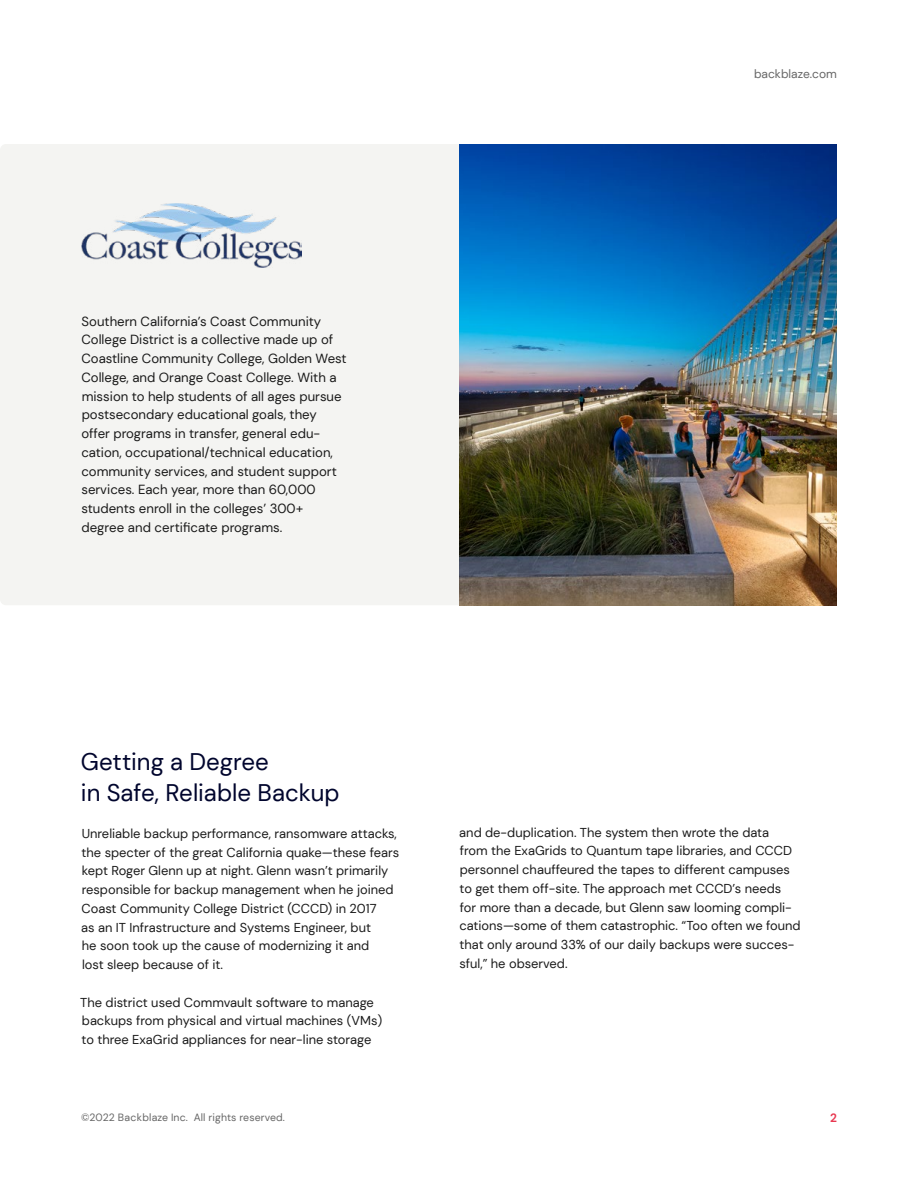
<style>
.page{position:relative;width:918px;height:1188px;background:#fff}
.page>*{position:absolute;margin:0;border:0;box-sizing:border-box;transform-origin:0 0}
.t1{font:24px/31.5px "DM Sans";color:#00052d}
.t2{font:13.2px/18.8px "DM Sans";color:#1a1a1a}
.t3{font:12.9px/18.8px "DM Sans";color:#1a1a1a}
.t4{font:12px "DM Sans";color:#666}
.t5{font:700 12px "DM Sans";color:#e83851}
.t6{font:10.5px "DM Sans";letter-spacing:.01em;color:#666}
</style>
<div class="page">
<div style="left:0;top:144px;width:549px;height:461px;background:#f4f4f2;border-radius:6px"></div>
<img style="left:459px;top:144px;width:378px;height:461px">
<img style="left:81px;top:204px;width:220px;height:64px">
<p class="t4" style="left:754px;top:66px;width:84px">backblaze.com</p>
<p class="t2" style="left:81px;top:312px;width:267px">Southern California’s Coast Community College District is a collective made up of Coastline Community College, Golden West College, and Orange Coast College. With a mission to help students of all ages pursue postsecondary educational goals, they offer programs in transfer, general edu&shy;cation, occupational/technical education, community services, and student support services. Each year, more than 60,000 students enroll in the colleges’ 300+ degree and certificate programs.</p>
<h1 class="t1" style="left:81px;top:745px;width:260px">Getting a Degree<br>in Safe, Reliable Backup</h1>
<p class="t3" style="left:81px;top:824px;width:319px">Unreliable backup performance, ransomware attacks, the specter of the great California quake—these fears kept Roger Glenn up at night. Glenn wasn’t primarily responsible for backup management when he joined Coast Community College District (CCCD) in 2017<br>as an IT Infrastructure and Systems Engineer, but<br>he soon took up the cause of modernizing it and<br>lost sleep because of it.</p>
<p class="t3" style="left:80px;top:993px;width:303px">The district used Commvault software to manage backups from physical and virtual machines (VMs) to three ExaGrid appliances for near-line storage</p>
<p class="t6" style="left:81px;top:1111px;width:205px">©2022 Backblaze Inc. All rights reserved.</p>
<p class="t3" style="left:459px;top:823px;width:343px">and de-duplication. The system then wrote the data<br>from the ExaGrids to Quantum tape libraries, and CCCD personnel chauffeured the tapes to different campuses to get them off-site. The approach met CCCD’s needs<br>for more than a decade, but Glenn saw looming compli&shy;cations—some of them catastrophic. “Too often we found that only around 33% of our daily backups were succes&shy;sful,” he observed.</p>
<p class="t5" style="left:830px;top:1110px;width:8px">2</p>
</div>
